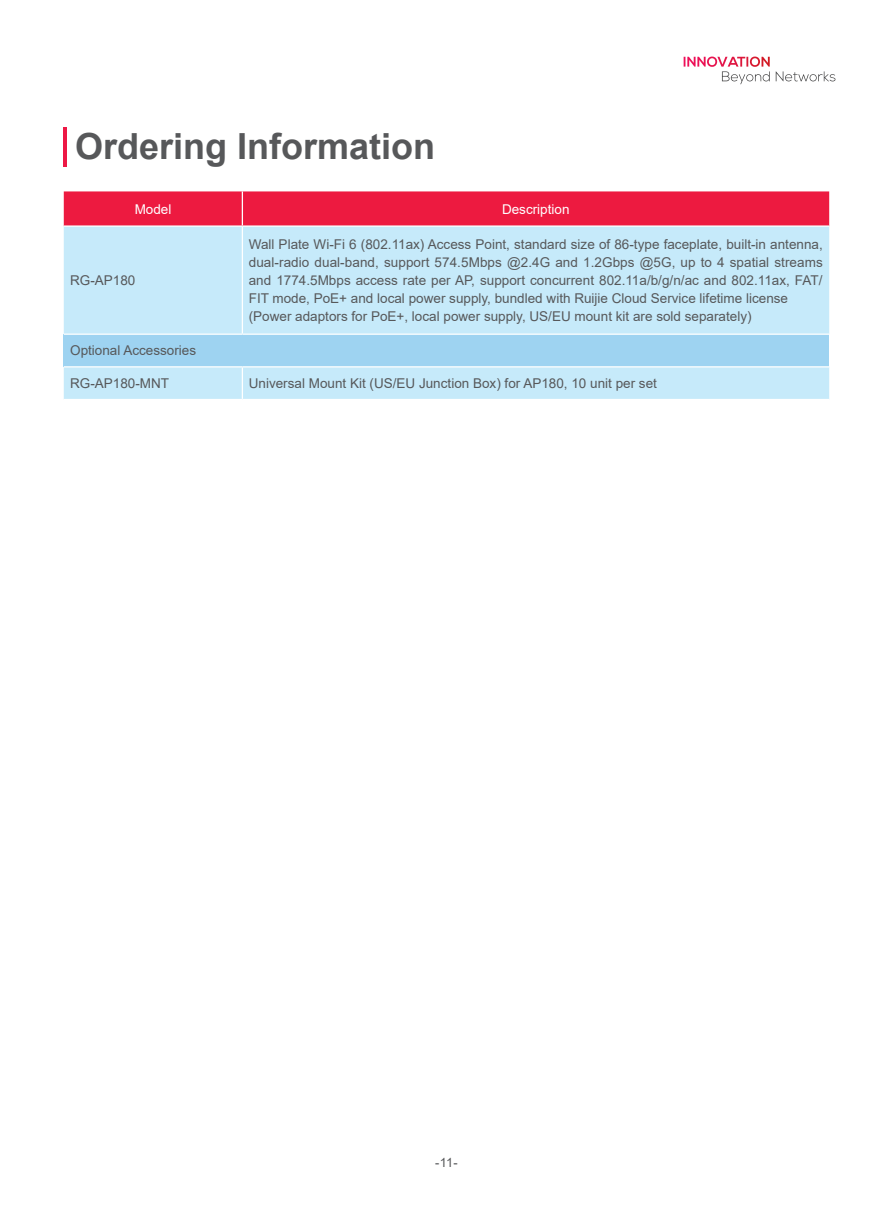
<style>
.page{position:relative;width:893px;height:1212px;background:#fff}
.page>*{position:absolute;margin:0;border:0;box-sizing:border-box;transform-origin:0 0}
.t1{font:700 36px "Arial";color:#57585a}
.t2{font:13.5px/18px "Arial";color:#57585a;text-align:justify}
.t3{font:13.5px "Arial";color:#fff}
.t4{font:12.75px "Arial";color:#57585a}
</style>
<div class="page">
<svg style="left:684px;top:57px;width:86px;height:27px"></svg>
<svg style="left:776px;top:71px;width:59px;height:10px"></svg>
<hr style="left:64px;top:128px;width:3px;height:39px;background:#ed1845">
<div style="left:64px;top:191px;width:765px;height:34px;background:#ed1a40"></div>
<div style="left:64px;top:227px;width:765px;height:172px;background:#c6eafa"></div>
<div style="left:64px;top:334px;width:765px;height:33px;background:#9ed3f1"></div>
<hr style="left:242px;top:227px;width:1px;height:106px;background:#fff">
<hr style="left:64px;top:333px;width:178px;height:2px;background:#fff">
<hr style="left:242px;top:333px;width:587px;height:2px;background:#fff">
<hr style="left:242px;top:367px;width:1px;height:32px;background:#fff">
<hr style="left:64px;top:366px;width:178px;height:1px;background:#fff">
<hr style="left:242px;top:366px;width:587px;height:1px;background:#fff">
<hr style="left:242px;top:191px;width:1px;height:34px;background:#fff">
<p class="t1" style="left:75px;top:121px;width:362px">Ordering Information</p>
<p class="t3" style="left:135px;top:200px;width:38px">Model</p>
<p class="t3" style="left:502px;top:200px;width:69px">Description</p>
<p class="t2" style="left:70px;top:271px;width:67px">RG-AP180</p>
<p class="t2" style="left:249px;top:235px;width:576px">Wall Plate Wi-Fi 6 (802.11ax) Access Point, standard size of 86-type faceplate, built-in antenna, dual-radio dual-band, support 574.5Mbps @2.4G and 1.2Gbps @5G, up to 4 spatial streams and 1774.5Mbps access rate per AP, support concurrent 802.11a/b/g/n/ac and 802.11ax, FAT/ FIT mode, PoE+ and local power supply, bundled with Ruijie Cloud Service lifetime license</p>
<p class="t2" style="left:249px;top:307px;width:504px">(Power adaptors for PoE+, local power supply, US/EU mount kit are sold separately)</p>
<p class="t2" style="left:70px;top:341px;width:128px">Optional Accessories</p>
<p class="t2" style="left:70px;top:374px;width:101px">RG-AP180-MNT</p>
<p class="t2" style="left:249px;top:374px;width:410px">Universal Mount Kit (US/EU Junction Box) for AP180, 10 unit per set</p>
<p class="t4" style="left:435px;top:1153px;width:24px">-11-</p>
</div>
